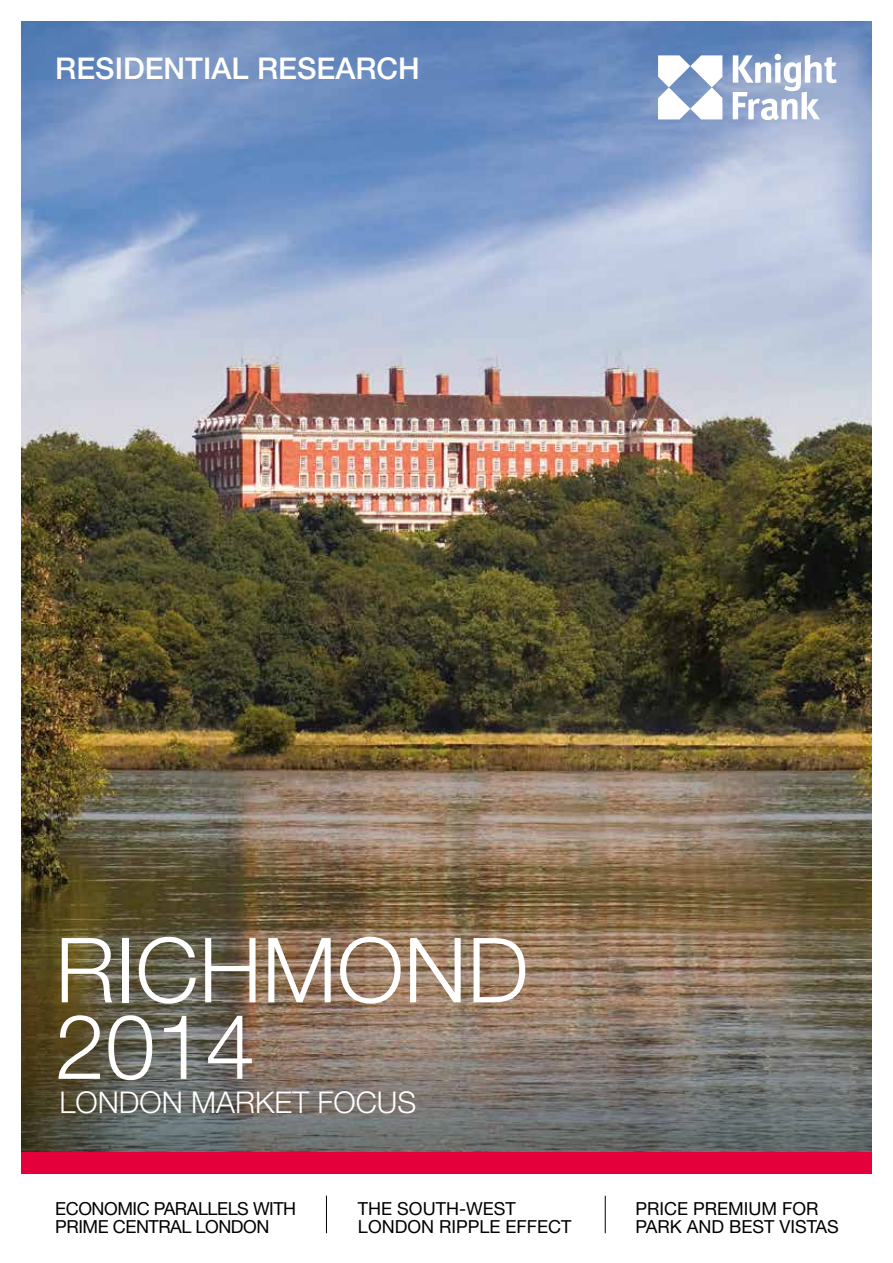
<style>
.page{position:relative;width:893px;height:1263px;background:#fff}
.page>*{position:absolute;margin:0;border:0;box-sizing:border-box;transform-origin:0 0}
.t1{font:300 90px/76.5px "Helvetica Neue";color:#fff}
.t2{font:500 30px "Helvetica Neue";color:#fff}
.t3{font:300 30px "Helvetica Neue";color:#fff}
.t4{font:18px/18px "Helvetica Neue";color:#000}
.t5{font:18px/18px "Helvetica Neue";letter-spacing:-.025em;color:#000}
</style>
<div class="page">
<img style="left:21px;top:21px;width:851px;height:811px">
<hr style="left:326px;top:1196px;width:1px;height:37px;background:#000">
<hr style="left:605px;top:1196px;width:1px;height:37px;background:#000">
<img style="left:21px;top:832px;width:851px;height:320px">
<svg style="left:658px;top:55px;width:64px;height:64px"></svg>
<svg style="left:733px;top:54px;width:104px;height:65px"></svg>
<div style="left:21px;top:1152px;width:851px;height:22px;background:#e4003b"></div>
<h2 class="t2" style="left:55px;top:50px;width:366px">RESIDENTIAL RESEARCH</h2>
<h1 class="t1" style="left:55px;top:930px;width:475px">RICHMOND<br>2014</h1>
<h2 class="t3" style="left:60px;top:1084px;width:358px">LONDON MARKET FOCUS</h2>
<p class="t5" style="left:55px;top:1199px;width:243px">ECONOMIC PARALLELS WITH<br>PRIME CENTRAL LONDON</p>
<p class="t4" style="left:358px;top:1199px;width:215px">THE SOUTH-WEST<br>LONDON RIPPLE EFFECT</p>
<p class="t4" style="left:635px;top:1199px;width:205px">PRICE PREMIUM FOR<br>PARK AND BEST VISTAS</p>
</div>
